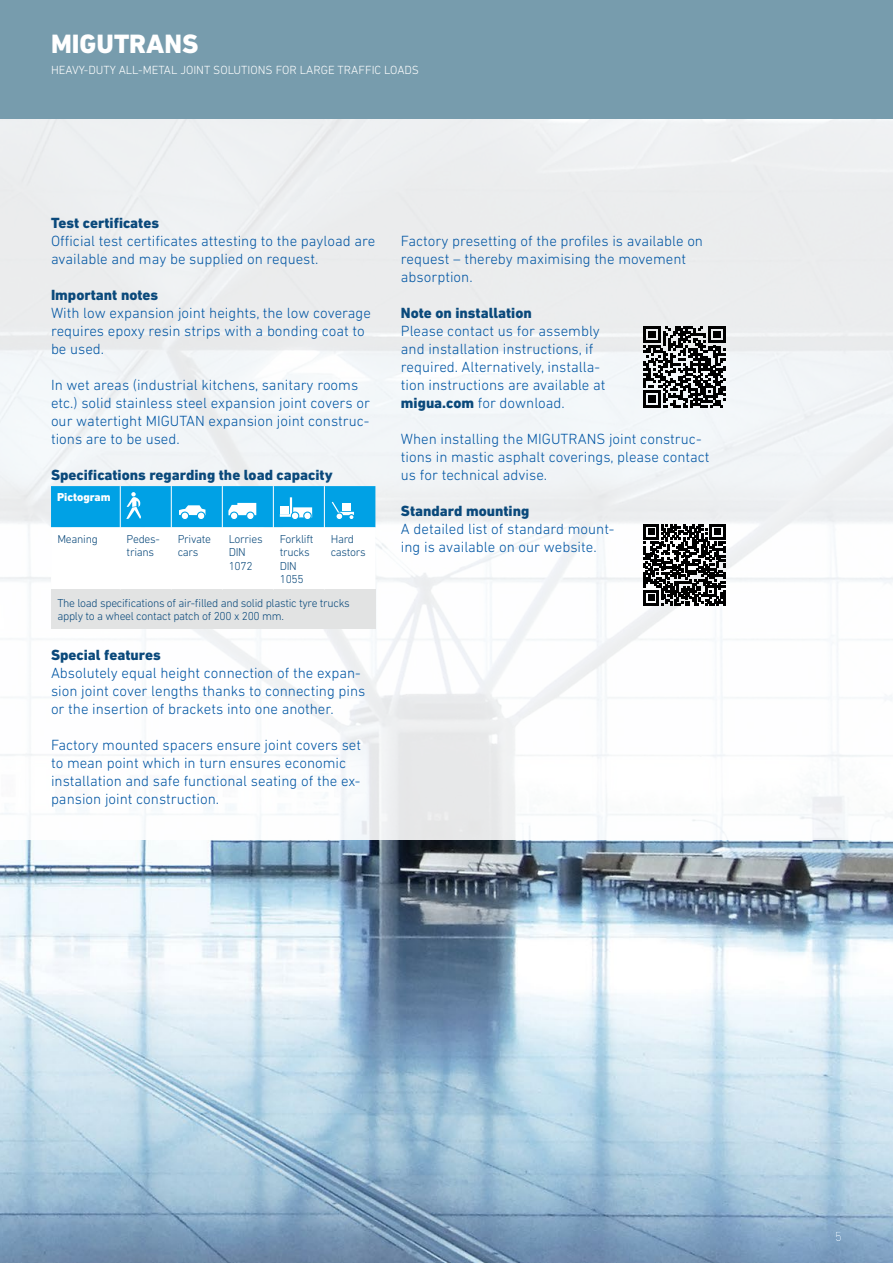
<style>
.page{position:relative;width:893px;height:1263px;background:#fff}
.page>*{position:absolute;margin:0;border:0;box-sizing:border-box;transform-origin:0 0}
.t1{font:800 27px "DIN Next LT Pro";color:#fff}
.t2{font:300 15px/18px "DIN Next LT Pro";color:#0055a3}
.t3{font:800 15px "DIN Next LT Pro";color:#0a497b}
.t4{font:300 13.5px "DIN Next LT Pro";color:#fff}
.t5{font:300 12px "DIN Next LT Pro";color:#fff}
.t6{font:300 11.7px/13.5px "DIN Next LT Pro";letter-spacing:-.025em;color:#0a497b}
.t7{font:800 11.7px "DIN Next LT Pro";color:#fff}
.s1{font-weight:800;color:#0a497b}
</style>
<div class="page">
<img style="left:0;top:840px;width:893px;height:423px">
<div style="left:0;top:75px;width:893px;height:765px;background:linear-gradient(to right,#f3f5f6,#f3f5f6)"></div>
<div style="left:0;top:0;width:893px;height:119px;background:#779cad"></div>
<div style="left:51px;top:589px;width:324px;height:40px;background:#e2e3e3"></div>
<svg style="left:51px;top:486px;width:324px;height:103px"></svg>
<div style="left:348px;top:514px;width:7px;height:6px;border:1px solid #00a1e5;border-radius:50%"></div>
<svg style="left:643px;top:326px;width:82px;height:82px"></svg>
<svg style="left:643px;top:524px;width:82px;height:82px"></svg>
<h1 class="t1" style="left:51px;top:28px;width:149px">MIGUTRANS</h1>
<p class="t5" style="left:51px;top:63px;width:370px">HEAVY-DUTY ALL-METAL JOINT SOLUTIONS FOR LARGE TRAFFIC LOADS</p>
<p class="t3" style="left:51px;top:214px;width:109px">Test certificates</p>
<p class="t2" style="left:51px;top:232px;width:326px">Official test certificates attesting to the payload are available and may be supplied on request.</p>
<p class="t3" style="left:51px;top:286px;width:109px">Important notes</p>
<p class="t2" style="left:51px;top:304px;width:321px">With low expansion joint heights, the low coverage requires epoxy resin strips with a bonding coat to be used.</p>
<p class="t2" style="left:51px;top:376px;width:320px">In wet areas (industrial kitchens, sanitary rooms etc.) solid stainless steel expansion joint covers or our watertight MIGUTAN expansion joint construc&shy;tions are to be used.</p>
<p class="t3" style="left:51px;top:466px;width:283px">Specifications regarding the load capacity</p>
<p class="t7" style="left:57px;top:490px;width:55px">Pictogram</p>
<p class="t6" style="left:57px;top:532px;width:42px">Meaning</p>
<p class="t6" style="left:127px;top:532px;width:35px">Pedes&shy;trians</p>
<p class="t6" style="left:178px;top:532px;width:35px">Private cars</p>
<p class="t6" style="left:229px;top:532px;width:35px">Lorries<br>DIN<br>1072</p>
<p class="t6" style="left:280px;top:532px;width:35px">Forklift trucks<br>DIN<br>1055</p>
<p class="t6" style="left:331px;top:532px;width:37px">Hard castors</p>
<p class="t6" style="left:57px;top:596px;width:294px">The load specifications of air-filled and solid plastic tyre trucks apply to a wheel contact patch of 200 x 200 mm.</p>
<p class="t3" style="left:51px;top:646px;width:111px">Special features</p>
<p class="t2" style="left:51px;top:664px;width:316px">Absolutely equal height connection of the expan&shy;sion joint cover lengths thanks to connecting pins or the insertion of brackets into one another.</p>
<p class="t2" style="left:51px;top:736px;width:312px">Factory mounted spacers ensure joint covers set to mean point which in turn ensures economic installation and safe functional seating of the ex&shy;pansion joint construction.</p>
<p class="t2" style="left:401px;top:232px;width:304px">Factory presetting of the profiles is available on request – thereby maximising the movement absorption.</p>
<p class="t3" style="left:401px;top:304px;width:132px">Note on installation</p>
<p class="t2" style="left:401px;top:322px;width:206px">Please contact us for assembly and installation instructions, if required. Alternatively, installa&shy;tion instructions are available at <span class="s1">migua.com</span> for download.</p>
<p class="t2" style="left:401px;top:430px;width:310px">When installing the MIGUTRANS joint construc&shy;tions in mastic asphalt coverings, please contact us for technical advise.</p>
<p class="t3" style="left:401px;top:502px;width:130px">Standard mounting</p>
<p class="t2" style="left:401px;top:520px;width:215px">A detailed list of standard mount&shy;ing is available on our website.</p>
<p class="t4" style="left:835px;top:1228px;width:9px">5</p>
</div>
